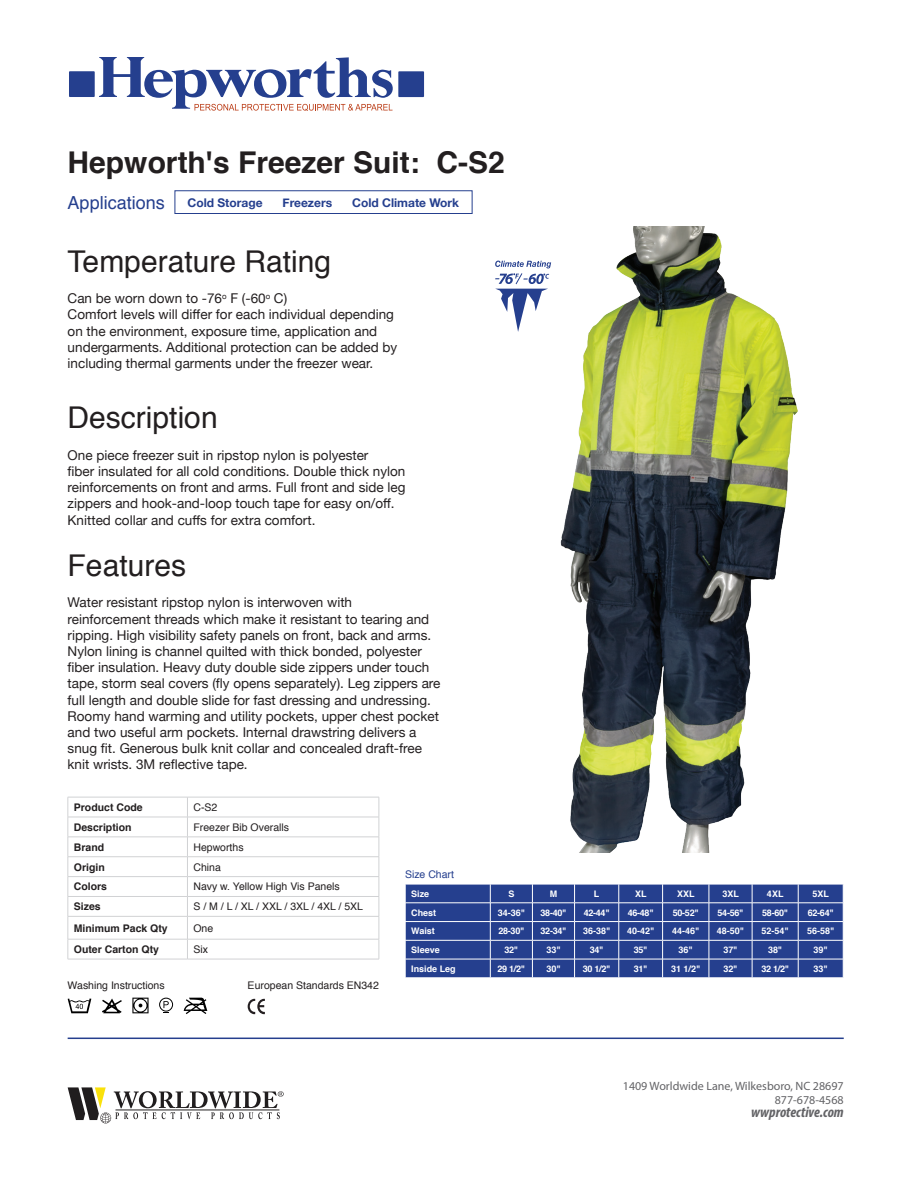
<style>
.page{position:relative;width:918px;height:1188px;background:#fff}
.page>*{position:absolute;margin:0;border:0;box-sizing:border-box;transform-origin:0 0}
.t1{font:30px "Helvetica";color:#231f20}
.t2{font:700 30px "Helvetica";color:#231f20}
.t3{font:18px "Helvetica";color:#253f8e}
.t4{font:italic 700 condensed 15px "Myriad Pro";color:#636366}
.t5{font:13.5px/16.2px "Helvetica Neue";color:#231f20}
.t6{font:12px "Myriad Pro";color:#636366}
.t7{font:700 12px "Helvetica Neue";color:#253f8e}
.t8{font:10.5px "Helvetica";color:#231f20}
.t9{font:700 10.5px "Helvetica";color:#231f20}
.t10{font:10.5px "Helvetica";color:#253f8e}
.t11{font:700 9px "Helvetica";color:#fff}
</style>
<div class="page">
<hr style="left:68px;top:797px;width:119px;height:1px;background:#d1d2d4">
<hr style="left:187px;top:797px;width:192px;height:1px;background:#d1d2d4">
<hr style="left:68px;top:817px;width:119px;height:1px;background:#d1d2d4">
<hr style="left:187px;top:817px;width:192px;height:1px;background:#d1d2d4">
<hr style="left:68px;top:837px;width:119px;height:1px;background:#d1d2d4">
<hr style="left:187px;top:837px;width:192px;height:1px;background:#d1d2d4">
<hr style="left:68px;top:856px;width:119px;height:1px;background:#d1d2d4">
<hr style="left:187px;top:856px;width:192px;height:1px;background:#d1d2d4">
<hr style="left:68px;top:876px;width:119px;height:1px;background:#d1d2d4">
<hr style="left:187px;top:876px;width:192px;height:1px;background:#d1d2d4">
<hr style="left:68px;top:896px;width:119px;height:1px;background:#d1d2d4">
<hr style="left:187px;top:896px;width:192px;height:1px;background:#d1d2d4">
<hr style="left:68px;top:916px;width:119px;height:1px;background:#d1d2d4">
<hr style="left:187px;top:916px;width:192px;height:1px;background:#d1d2d4">
<hr style="left:68px;top:939px;width:119px;height:1px;background:#d1d2d4">
<svg style="left:68px;top:797px;width:1px;height:162px"></svg>
<hr style="left:187px;top:939px;width:192px;height:1px;background:#d1d2d4">
<svg style="left:187px;top:798px;width:1px;height:161px"></svg>
<svg style="left:379px;top:797px;width:1px;height:162px"></svg>
<hr style="left:68px;top:959px;width:119px;height:1px;background:#d1d2d4">
<hr style="left:187px;top:959px;width:192px;height:1px;background:#d1d2d4">
<div style="left:398px;top:71px;width:26px;height:26px;background:#253f8e"></div>
<div style="left:69px;top:71px;width:26px;height:26px;background:#253f8e"></div>
<svg style="left:99px;top:57px;width:294px;height:54px"></svg>
<div style="left:175px;top:190px;width:297px;height:24px;border:1px solid #253f8e"></div>
<img style="left:497px;top:227px;width:301px;height:625px">
<hr style="left:68px;top:1038px;width:776px;height:1px;background:#253f8e">
<svg style="left:68px;top:999px;width:23px;height:14px"></svg>
<svg style="left:102px;top:999px;width:20px;height:14px"></svg>
<svg style="left:132px;top:998px;width:17px;height:15px"></svg>
<svg style="left:159px;top:998px;width:14px;height:15px"></svg>
<svg style="left:184px;top:998px;width:23px;height:16px"></svg>
<svg style="left:248px;top:999px;width:17px;height:15px"></svg>
<svg style="left:68px;top:1087px;width:216px;height:36px"></svg>
<svg style="left:405px;top:884px;width:439px;height:94px;background:#354d96"></svg>
<svg style="left:495px;top:261px;width:56px;height:71px"></svg>
<p class="t2" style="left:68px;top:138px;width:439px">Hepworth's Freezer Suit: C-S2</p>
<p class="t3" style="left:68px;top:188px;width:99px">Applications</p>
<p class="t7" style="left:187px;top:193px;width:77px">Cold Storage</p>
<p class="t7" style="left:283px;top:193px;width:51px">Freezers</p>
<p class="t7" style="left:352px;top:193px;width:108px">Cold Climate Work</p>
<p class="t1" style="left:68px;top:238px;width:265px">Temperature Rating</p>
<p class="t5" style="left:68px;top:291px;width:221px">Can be worn down to -76<sup>o</sup> F (-60<sup>o</sup> C)</p>
<p class="t5" style="left:68px;top:307px;width:328px">Comfort levels will differ for each individual depending</p>
<p class="t5" style="left:68px;top:324px;width:311px">on the environment, exposure time, application and</p>
<p class="t5" style="left:68px;top:340px;width:331px">undergarments. Additional protection can be added by including thermal garments under the freezer wear.</p>
<p class="t1" style="left:68px;top:395px;width:152px">Description</p>
<p class="t5" style="left:68px;top:448px;width:302px">One piece freezer suit in ripstop nylon is polyester</p>
<p class="t5" style="left:68px;top:464px;width:339px">fiber insulated for all cold conditions. Double thick nylon reinforcements on front and arms. Full front and side leg zippers and hook-and-loop touch tape for easy on/off.<br>Knitted collar and cuffs for extra comfort.</p>
<p class="t1" style="left:68px;top:542px;width:120px">Features</p>
<p class="t5" style="left:68px;top:595px;width:286px">Water resistant ripstop nylon is interwoven with</p>
<p class="t5" style="left:68px;top:611px;width:374px">reinforcement threads which make it resistant to tearing and ripping. High visibility safety panels on front, back and arms.<br>Nylon lining is channel quilted with thick bonded, polyester fiber insulation. Heavy duty double side zippers under touch tape, storm seal covers (fly opens separately). Leg zippers are full length and double slide for fast dressing and undressing.<br>Roomy hand warming and utility pockets, upper chest pocket and two useful arm pockets. Internal drawstring delivers a snug fit. Generous bulk knit collar and concealed draft-free knit wrists. 3M reflective tape.</p>
<p class="t9" style="left:74px;top:799px;width:70px">Product Code</p>
<p class="t8" style="left:193px;top:799px;width:25px">C-S2</p>
<p class="t9" style="left:74px;top:819px;width:59px">Description</p>
<p class="t8" style="left:193px;top:819px;width:97px">Freezer Bib Overalls</p>
<p class="t9" style="left:74px;top:839px;width:32px">Brand</p>
<p class="t8" style="left:193px;top:839px;width:52px">Hepworths</p>
<p class="t9" style="left:74px;top:858px;width:32px">Origin</p>
<p class="t8" style="left:193px;top:859px;width:29px">China</p>
<p class="t9" style="left:74px;top:878px;width:35px">Colors</p>
<p class="t8" style="left:193px;top:879px;width:148px">Navy w. Yellow High Vis Panels</p>
<p class="t9" style="left:74px;top:898px;width:28px">Sizes</p>
<p class="t8" style="left:193px;top:899px;width:171px">S / M / L / XL / XXL / 3XL / 4XL / 5XL</p>
<p class="t9" style="left:74px;top:920px;width:95px">Minimum Pack Qty</p>
<p class="t8" style="left:193px;top:920px;width:21px">One</p>
<p class="t9" style="left:74px;top:941px;width:87px">Outer Carton Qty</p>
<p class="t8" style="left:193px;top:941px;width:16px">Six</p>
<p class="t8" style="left:68px;top:977px;width:99px">Washing Instructions</p>
<p class="t8" style="left:248px;top:977px;width:133px">European Standards EN342</p>
<p class="t10" style="left:405px;top:866px;width:51px">Size Chart</p>
<p class="t11" style="left:411px;top:886px;width:20px">Size</p>
<p class="t11" style="left:508px;top:886px;width:8px">S</p>
<p class="t11" style="left:550px;top:886px;width:9px">M</p>
<p class="t11" style="left:594px;top:886px;width:7px">L</p>
<p class="t11" style="left:635px;top:886px;width:13px">XL</p>
<p class="t11" style="left:677px;top:886px;width:19px">XXL</p>
<p class="t11" style="left:722px;top:886px;width:18px">3XL</p>
<p class="t11" style="left:767px;top:886px;width:18px">4XL</p>
<p class="t11" style="left:813px;top:886px;width:18px">5XL</p>
<p class="t11" style="left:411px;top:905px;width:27px">Chest</p>
<p class="t11" style="left:498px;top:905px;width:29px">34-36"</p>
<p class="t11" style="left:541px;top:905px;width:27px">38-40"</p>
<p class="t11" style="left:584px;top:905px;width:27px">42-44"</p>
<p class="t11" style="left:628px;top:905px;width:27px">46-48"</p>
<p class="t11" style="left:673px;top:905px;width:27px">50-52"</p>
<p class="t11" style="left:718px;top:905px;width:27px">54-56"</p>
<p class="t11" style="left:762px;top:905px;width:27px">58-60"</p>
<p class="t11" style="left:808px;top:905px;width:27px">62-64"</p>
<p class="t11" style="left:411px;top:924px;width:25px">Waist</p>
<p class="t11" style="left:498px;top:924px;width:27px">28-30"</p>
<p class="t11" style="left:541px;top:924px;width:27px">32-34"</p>
<p class="t11" style="left:583px;top:924px;width:29px">36-38"</p>
<p class="t11" style="left:627px;top:924px;width:29px">40-42"</p>
<p class="t11" style="left:672px;top:924px;width:29px">44-46"</p>
<p class="t11" style="left:717px;top:924px;width:29px">48-50"</p>
<p class="t11" style="left:762px;top:924px;width:29px">52-54"</p>
<p class="t11" style="left:807px;top:924px;width:29px">56-58"</p>
<p class="t11" style="left:411px;top:943px;width:30px">Sleeve</p>
<p class="t11" style="left:505px;top:943px;width:15px">32"</p>
<p class="t11" style="left:546px;top:943px;width:16px">33"</p>
<p class="t11" style="left:590px;top:943px;width:15px">34"</p>
<p class="t11" style="left:634px;top:943px;width:15px">35"</p>
<p class="t11" style="left:679px;top:943px;width:16px">36"</p>
<p class="t11" style="left:724px;top:943px;width:15px">37"</p>
<p class="t11" style="left:768px;top:943px;width:15px">38"</p>
<p class="t11" style="left:814px;top:943px;width:16px">39"</p>
<p class="t11" style="left:411px;top:961px;width:46px">Inside Leg</p>
<p class="t11" style="left:498px;top:961px;width:29px">29 1/2"</p>
<p class="t11" style="left:546px;top:961px;width:16px">30"</p>
<p class="t11" style="left:583px;top:961px;width:29px">30 1/2"</p>
<p class="t11" style="left:634px;top:961px;width:15px">31"</p>
<p class="t11" style="left:671px;top:961px;width:31px">31 1/2"</p>
<p class="t11" style="left:724px;top:961px;width:15px">32"</p>
<p class="t11" style="left:761px;top:961px;width:29px">32 1/2"</p>
<p class="t11" style="left:814px;top:961px;width:16px">33"</p>
<p class="t6" style="left:623px;top:1079px;width:222px">1409 Worldwide Lane, Wilkesboro, NC 28697</p>
<p class="t6" style="left:775px;top:1092px;width:70px">877-678-4568</p>
<p class="t4" style="left:751px;top:1103px;width:94px">wwprotective.com</p>
</div>
